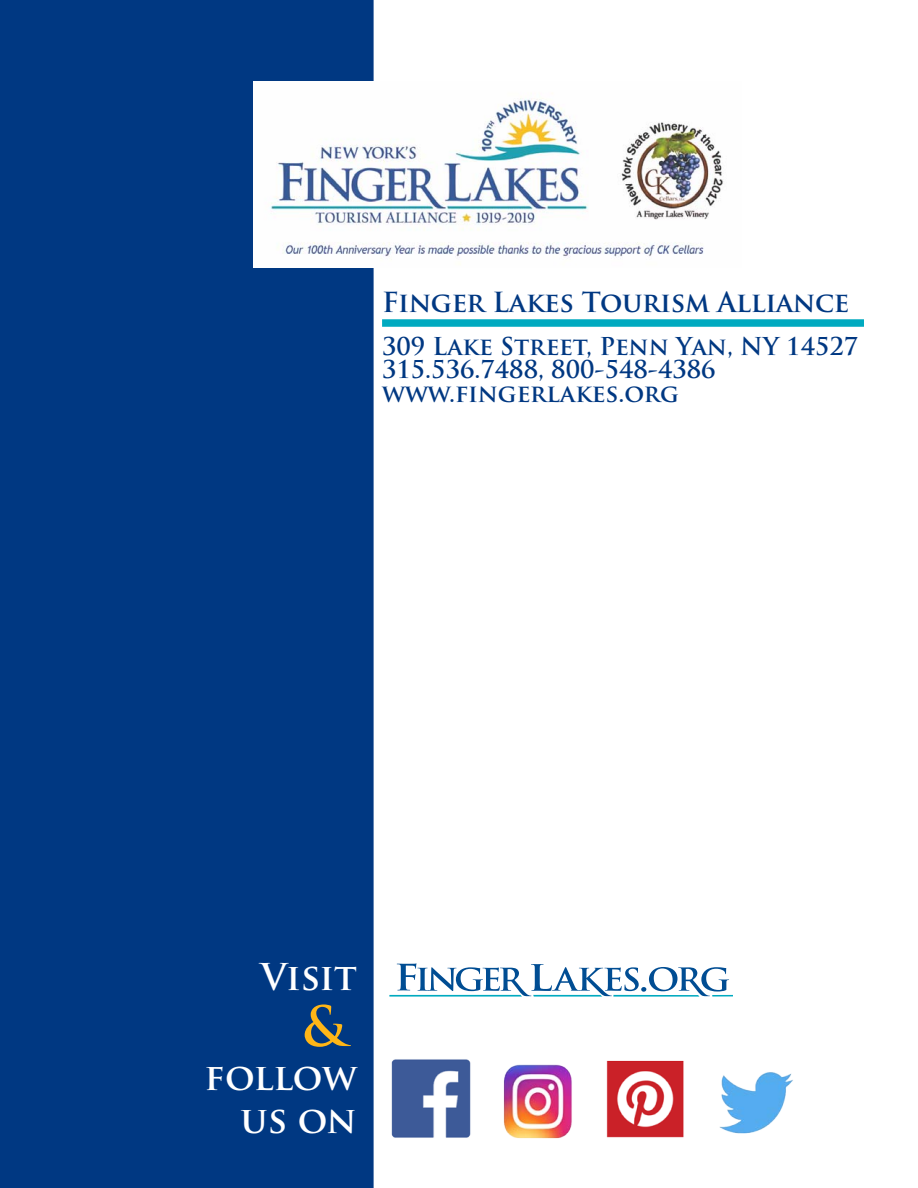
<style>
.page{position:relative;width:918px;height:1188px;background:#fff}
.page>*{position:absolute;margin:0;border:0;box-sizing:border-box;transform-origin:0 0}
.t1{font:700 54px "Trajan Pro";color:#ffb617}
.t2{font:700 36px/43.2px "Trajan Pro";letter-spacing:-.02em;color:#fff;text-align:right}
.t3{font:700 27px "Trajan Pro";letter-spacing:-.01em;color:#003882}
.t4{font:700 24px/23.5px "Trajan Pro";color:#003882}
</style>
<div class="page">
<div style="left:0;top:0;width:374px;height:1188px;background:#003882"></div>
<svg style="left:389px;top:963px;width:344px;height:34px"></svg>
<div style="left:372px;top:327px;width:492px;height:84px;background:#fff"></div>
<img style="left:254px;top:81px;width:470px;height:187px">
<img style="left:391px;top:1059px;width:80px;height:79px">
<img style="left:503px;top:1064px;width:69px;height:75px">
<img style="left:606px;top:1060px;width:78px;height:78px">
<img style="left:719px;top:1072px;width:74px;height:62px">
<div style="left:382px;top:319px;width:482px;height:8px;background:#00aac0"></div>
<p class="t3" style="left:382px;top:285px;width:469px">Finger Lakes Tourism Alliance</p>
<p class="t4" style="left:382px;top:335px;width:478px">309 Lake Street, Penn Yan, NY 14527<br>315.536.7488, 800-548-4386 www.fingerlakes.org</p>
<h2 class="t2" style="left:261px;top:956px;width:98px">Visit</h2>
<h1 class="t1" style="left:302px;top:993px;width:46px">&amp;</h1>
<h2 class="t2" style="left:205px;top:1056px;width:154px">follow us on</h2>
</div>
